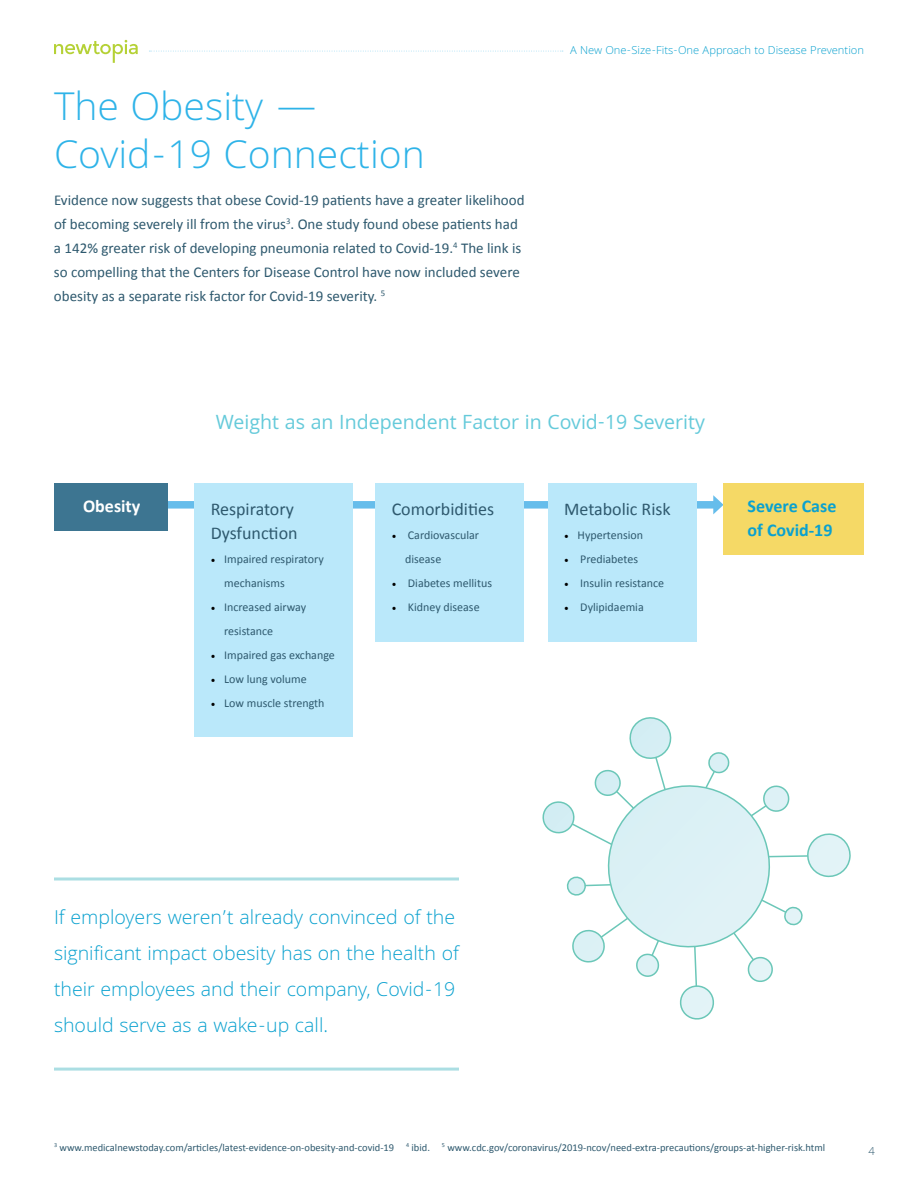
<style>
.page{position:relative;width:918px;height:1188px;background:#fff}
.page>*{position:absolute;margin:0;border:0;box-sizing:border-box;transform-origin:0 0}
.t1{font:300 42px/48px "Khula";color:#2eb3e8}
.t2{font:300 21px/36px "Khula";color:#0aa1cf}
.t3{font:21px "Khula";color:#65cada}
.t4{font:18px/24px "Calibri";color:#2e596e}
.t5{font:700 18px/24px "Calibri";color:#0aa1cf}
.t6{font:700 18px "Calibri";color:#fff}
.t7{font:15px/24px "Calibri";color:#2e596e}
.t8{font:12px/24px "Calibri";color:#2e596e}
.t9{font:300 12px "Khula";color:#0aa1cf}
.t10{font:300 12px "Khula";color:#2e596e}
.t11{font:10.5px "Calibri";color:#2e596e}
.s1{font-family:"Minion Pro";color:#000}
</style>
<div class="page">
<div style="left:161px;top:501px;width:556px;height:8px;background:#66bdeb"></div>
<svg style="left:713px;top:495px;width:11px;height:19px"></svg>
<div style="left:54px;top:483px;width:113px;height:47px;background:#3d7591"></div>
<div style="left:724px;top:483px;width:140px;height:72px;background:#f5d966"></div>
<div style="left:194px;top:483px;width:159px;height:254px;background:#bae8fa"></div>
<div style="left:376px;top:483px;width:148px;height:159px;background:#bae8fa"></div>
<div style="left:548px;top:483px;width:149px;height:159px;background:#bae8fa"></div>
<svg style="left:542px;top:717px;width:309px;height:303px"></svg>
<svg style="left:54px;top:40px;width:84px;height:23px"></svg>
<svg style="left:149px;top:51px;width:414px;height:1px"></svg>
<hr style="left:54px;top:878px;width:405px;height:2px;background:#abdee3">
<hr style="left:54px;top:1068px;width:405px;height:3px;background:#abdee3">
<h1 class="t1" style="left:54px;top:86px;width:372px">The Obesity —<br>Covid-19 Connection</h1>
<p class="t7" style="left:54px;top:188px;width:472px">Evidence now suggests that obese Covid-19 patients have a greater likelihood of becoming severely ill from the virus<sup>3</sup>. One study found obese patients had a 142% greater risk of developing pneumonia related to Covid-19.<sup>4</sup> The link is so compelling that the Centers for Disease Control have now included severe obesity as a separate risk factor for Covid-19 severity. <sup>5</sup></p>
<p class="t9" style="left:570px;top:43px;width:295px">A New One-Size-Fits-One Approach to Disease Prevention</p>
<h2 class="t3" style="left:216px;top:410px;width:491px">Weight as an Independent Factor in Covid-19 Severity</h2>
<p class="t6" style="left:83px;top:495px;width:59px">Obesity</p>
<p class="t5" style="left:748px;top:494px;width:90px">Severe Case of Covid-19</p>
<p class="t4" style="left:392px;top:497px;width:104px">Comorbidities</p>
<p class="t8" style="left:405px;top:523px;width:75px;text-indent:-14px"><span class="s1">•</span> Cardiovascular disease</p>
<p class="t8" style="left:392px;top:571px;width:102px"><span class="s1">•</span> Diabetes mellitus</p>
<p class="t8" style="left:392px;top:595px;width:89px"><span class="s1">•</span> Kidney disease</p>
<p class="t4" style="left:564px;top:497px;width:108px">Metabolic Risk</p>
<p class="t8" style="left:564px;top:523px;width:81px"><span class="s1">•</span> Hypertension</p>
<p class="t8" style="left:564px;top:547px;width:75px"><span class="s1">•</span> Prediabetes</p>
<p class="t8" style="left:564px;top:571px;width:102px"><span class="s1">•</span> Insulin resistance</p>
<p class="t8" style="left:564px;top:595px;width:81px"><span class="s1">•</span> Dylipidaemia</p>
<p class="t4" style="left:211px;top:497px;width:88px">Respiratory<br>Dysfunction</p>
<p class="t8" style="left:224px;top:547px;width:101px;text-indent:-14px"><span class="s1">•</span> Impaired respiratory mechanisms</p>
<p class="t8" style="left:224px;top:595px;width:83px;text-indent:-14px"><span class="s1">•</span> Increased airway resistance</p>
<p class="t8" style="left:211px;top:643px;width:126px"><span class="s1">•</span> Impaired gas exchange</p>
<p class="t8" style="left:211px;top:667px;width:98px"><span class="s1">•</span> Low lung volume</p>
<p class="t8" style="left:211px;top:691px;width:115px"><span class="s1">•</span> Low muscle strength</p>
<h2 class="t2" style="left:54px;top:901px;width:407px">If employers weren’t already convinced of the significant impact obesity has on the health of their employees and their company, Covid-19 should serve as a wake-up call.</h2>
<p class="t11" style="left:54px;top:1141px;width:773px"><sup>3</sup> www.medicalnewstoday.com/articles/latest-evidence-on-obesity-and-covid-19 <sup>4</sup> ibid. <sup>5</sup> www.cdc.gov/coronavirus/2019-ncov/need-extra-precautions/groups-at-higher-risk.html</p>
<p class="t10" style="left:868px;top:1144px;width:8px">4</p>
</div>
